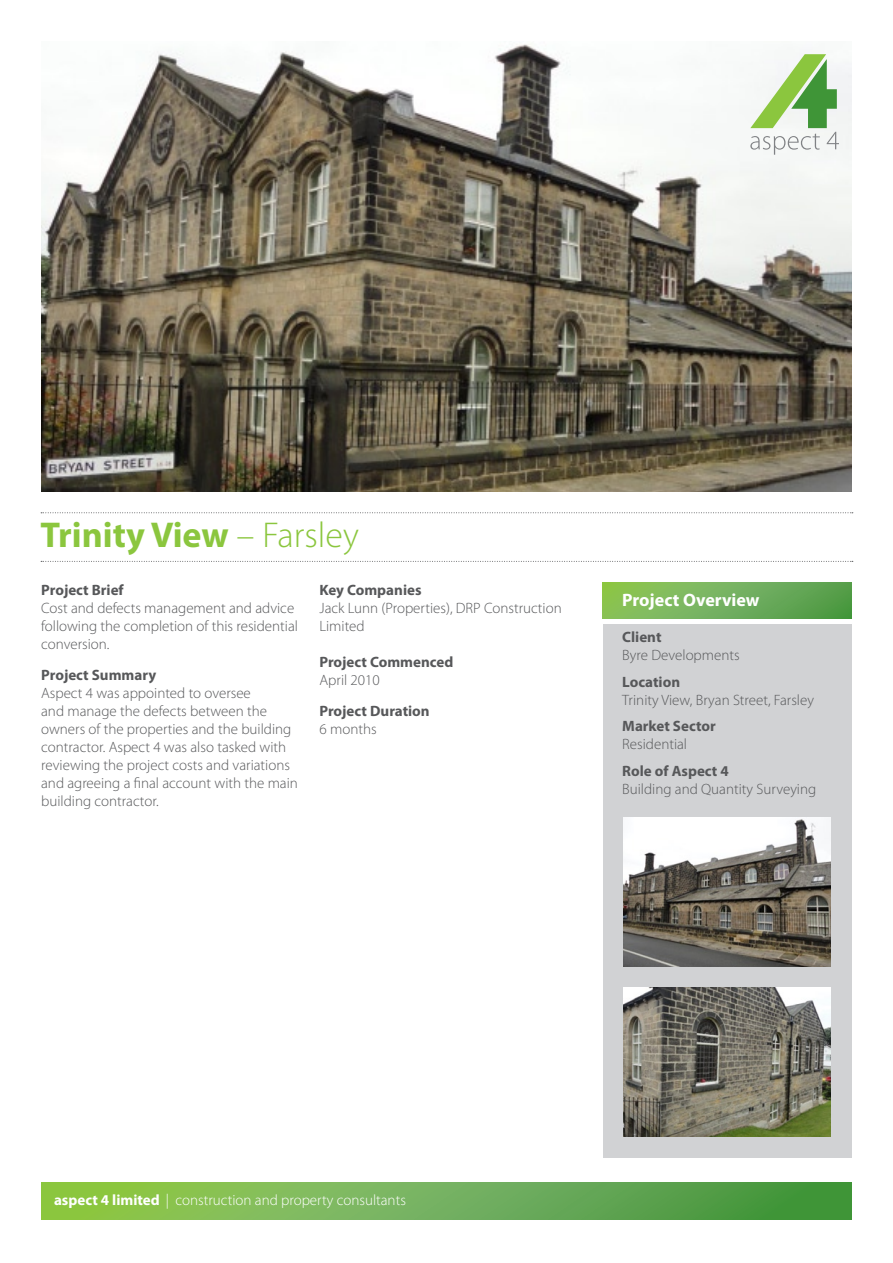
<style>
.page{position:relative;width:893px;height:1263px;background:#fff}
.page>*{position:absolute;margin:0;border:0;box-sizing:border-box;transform-origin:0 0}
.t1{font:700 36px "Myriad Pro";color:#8bc63e}
.t2{font:700 18px "Myriad Pro";color:#fff}
.t3{font:300 15px/18px "Myriad Pro";color:#57585a}
.t4{font:700 15px "Myriad Pro";color:#57585a}
.t5{font:300 15px "Myriad Pro";color:#fff}
.s1{font-weight:300}
.s2{font-weight:700}
</style>
<div class="page">
<img style="left:41px;top:44px;width:810px;height:448px">
<div style="left:603px;top:624px;width:249px;height:533px;background:#d1d2d4"></div>
<svg style="left:41px;top:1182px;width:811px;height:37px;background:#6eaf50"></svg>
<svg style="left:41px;top:512px;width:812px;height:1px"></svg>
<svg style="left:41px;top:561px;width:812px;height:1px"></svg>
<svg style="left:602px;top:583px;width:250px;height:35px;background:#71b057"></svg>
<svg style="left:750px;top:54px;width:89px;height:101px"></svg>
<img style="left:624px;top:817px;width:206px;height:150px">
<img style="left:624px;top:988px;width:206px;height:149px">
<h1 class="t1" style="left:40px;top:511px;width:320px">Trinity View <span class="s1">– Farsley</span></h1>
<p class="t4" style="left:41px;top:580px;width:84px">Project Brief</p>
<p class="t3" style="left:41px;top:599px;width:258px">Cost and defects management and advice following the completion of this residential conversion.</p>
<p class="t4" style="left:41px;top:665px;width:117px">Project Summary</p>
<p class="t3" style="left:41px;top:684px;width:258px">Aspect 4 was appointed to oversee<br>and manage the defects between the owners of the properties and the building contractor. Aspect 4 was also tasked with reviewing the project costs and variations and agreeing a final account with the main building contractor.</p>
<p class="t4" style="left:319px;top:580px;width:104px">Key Companies</p>
<p class="t3" style="left:319px;top:599px;width:244px">Jack Lunn (Properties), DRP Construction<br>Limited</p>
<p class="t4" style="left:319px;top:652px;width:135px">Project Commenced</p>
<p class="t3" style="left:319px;top:671px;width:62px">April 2010</p>
<p class="t4" style="left:319px;top:701px;width:112px">Project Duration</p>
<p class="t3" style="left:319px;top:720px;width:59px">6 months</p>
<p class="t2" style="left:622px;top:588px;width:139px">Project Overview</p>
<p class="t4" style="left:622px;top:627px;width:41px">Client</p>
<p class="t3" style="left:622px;top:646px;width:119px">Byre Developments</p>
<p class="t4" style="left:622px;top:672px;width:59px">Location</p>
<p class="t3" style="left:622px;top:691px;width:193px">Trinity View, Bryan Street, Farsley</p>
<p class="t4" style="left:622px;top:716px;width:95px">Market Sector</p>
<p class="t3" style="left:622px;top:735px;width:66px">Residential</p>
<p class="t4" style="left:622px;top:761px;width:108px">Role of Aspect 4</p>
<p class="t3" style="left:622px;top:780px;width:196px">Building and Quantity Surveying</p>
<p class="t5" style="left:54px;top:1191px;width:353px"><span class="s2">aspect 4 limited</span> | construction and property consultants</p>
</div>
